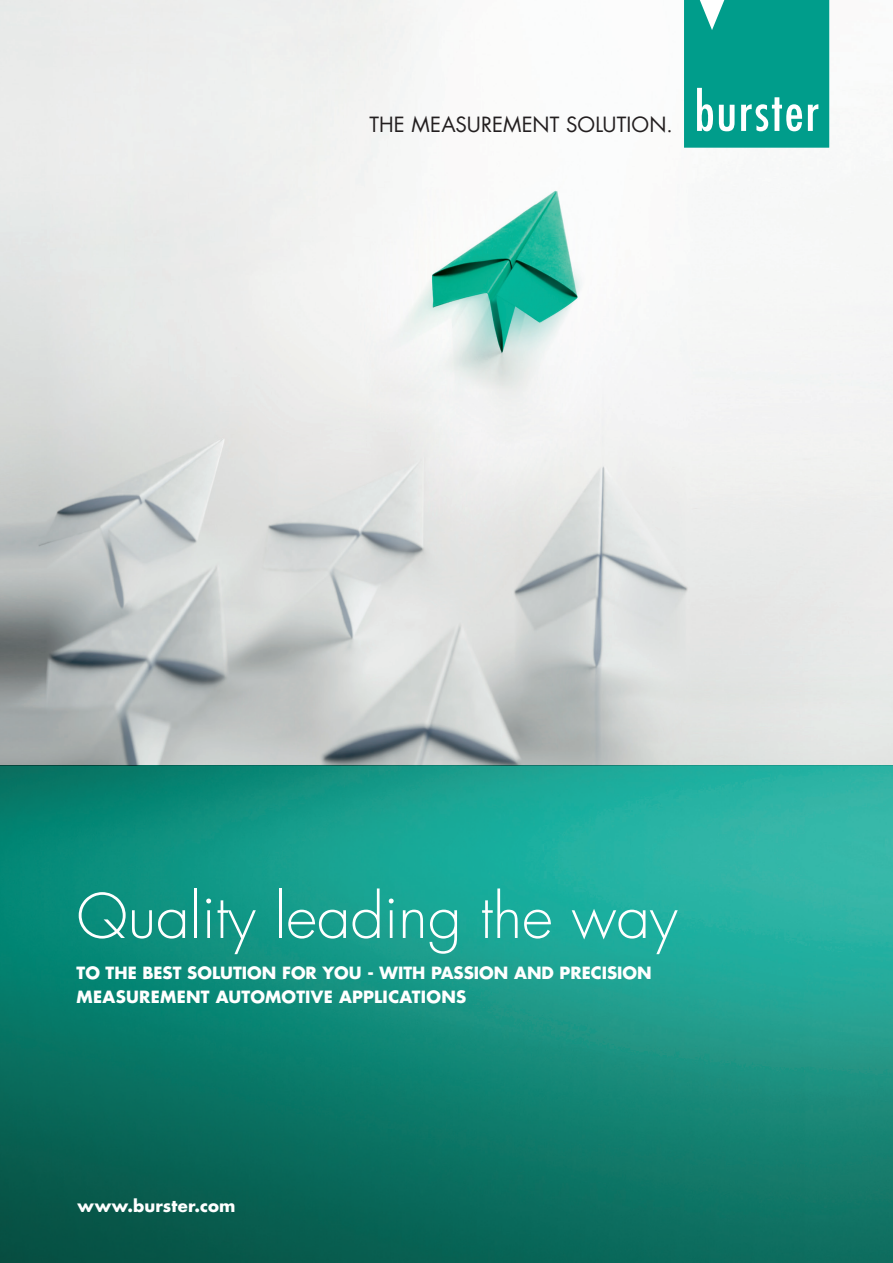
<style>
.page{position:relative;width:893px;height:1263px;background:#fff}
.page>*{position:absolute;margin:0;border:0;box-sizing:border-box;transform-origin:0 0}
.t1{font:300 60px "Futura LT";color:#fff}
.t2{font:20.55px "Futura LT";letter-spacing:.005em;color:#231f20}
.t3{font:700 16.5px/24px "Futura LT";color:#fff}
</style>
<div class="page">
<img style="left:0;top:0;width:893px;height:765px">
<svg style="left:0;top:765px;width:893px;height:498px;background:#148a7a"></svg>
<svg style="left:684px;top:0;width:145px;height:148px;background:#17a695"></svg>
<p class="t2" style="left:369px;top:111px;width:305px">THE MEASUREMENT SOLUTION.</p>
<p class="t1" style="left:77px;top:880px;width:603px">Quality leading the way</p>
<p class="t3" style="left:77px;top:960px;width:577px">TO THE BEST SOLUTION FOR YOU - WITH PASSION AND PRECISION<br>MEASUREMENT AUTOMOTIVE APPLICATIONS</p>
<p class="t3" style="left:77px;top:1194px;width:160px">www.burster.com</p>
</div>
